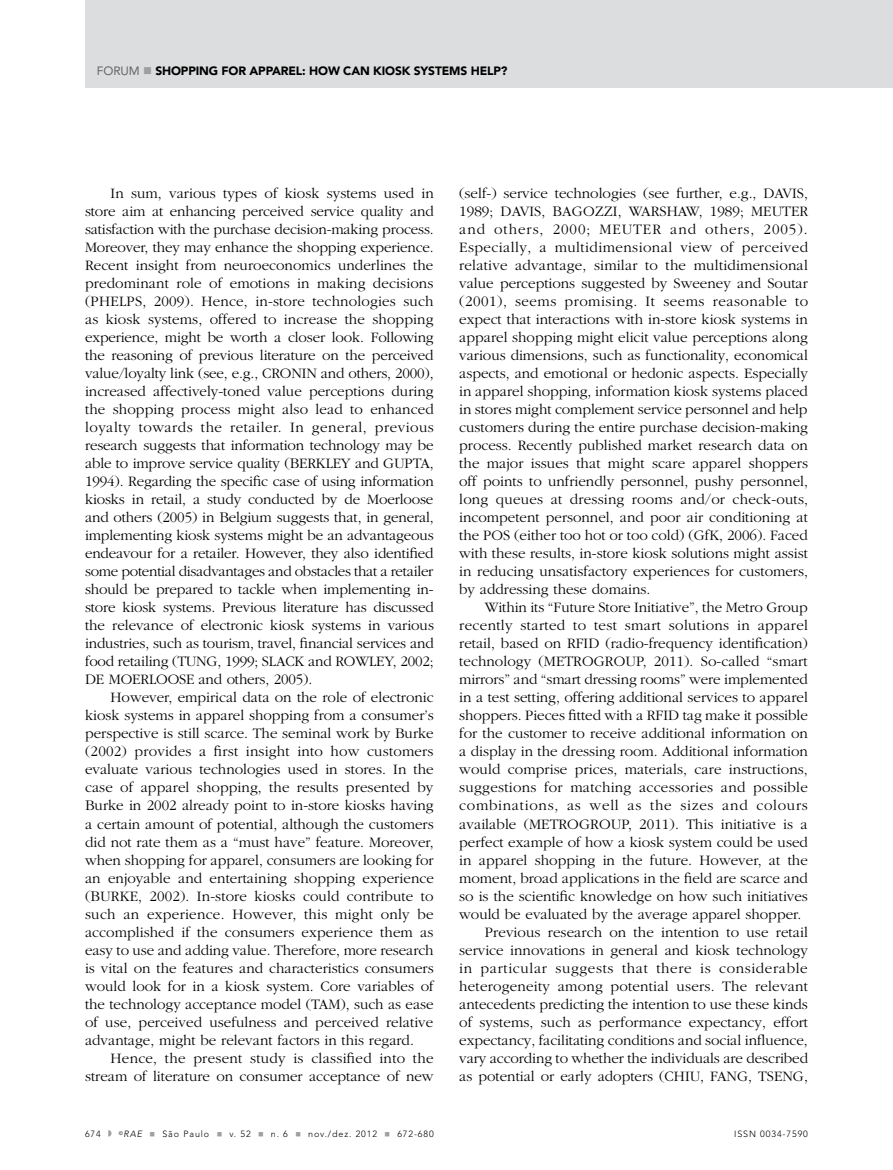
<style>
.page{position:relative;width:893px;height:1170px;background:#fff}
.page>*{position:absolute;margin:0;border:0;box-sizing:border-box;transform-origin:0 0}
.t1{font:300 15px/18px "Garamond";color:#000;text-align:justify}
.t2{font:300 15px "Garamond";letter-spacing:.025em;color:#000}
.t3{font:300 15px "Garamond";letter-spacing:.02em;color:#000}
.t4{font:300 15px "Garamond";letter-spacing:.04em;color:#000}
.t5{font:300 15px "Garamond";letter-spacing:.05em;color:#000}
.t6{font:900 12px "Avenir LT Std";letter-spacing:-.01em;color:#000}
.t7{font:300 9px "Avenir LT Std";letter-spacing:.1em;color:#000}
.s1{font-weight:400;color:#636466}
.s2{color:#9d9fa2}
.s3{font-style:italic}
</style>
<div class="page">
<div style="left:85px;top:0;width:808px;height:87px;background:#dcddde"></div>
<svg style="left:108px;top:1130px;width:3px;height:6px"></svg>
<p class="t6" style="left:97px;top:64px;width:412px"><span class="s1">FORUM</span> <span class="s2">■</span> SHOPPING FOR APPAREL: HOW CAN KIOSK SYSTEMS HELP?</p>
<p class="t1" style="left:85px;top:185px;width:350px;text-indent:26px">In sum, various types of kiosk systems used in store aim at enhancing perceived service quality and satisfaction with the purchase decision-making process.<br>Moreover, they may enhance the shopping experience.<br>Recent insight from neuroeconomics underlines the predominant role of emotions in making decisions (PHELPS, 2009). Hence, in-store technologies such as kiosk systems, offered to increase the shopping experience, might be worth a closer look. Following the reasoning of previous literature on the perceived value/loyalty link (see, e.g., CRONIN and others, 2000), increased affectively-toned value perceptions during the shopping process might also lead to enhanced loyalty towards the retailer. In general, previous research suggests that information technology may be able to improve service quality (BERKLEY and GUPTA, 1994). Regarding the specific case of using information kiosks in retail, a study conducted by de Moerloose and others (2005) in Belgium suggests that, in general, implementing kiosk systems might be an advantageous endeavour for a retailer. However, they also identified some potential disadvantages and obstacles that a retailer should be prepared to tackle when implementing in&shy;store kiosk systems. Previous literature has discussed the relevance of electronic kiosk systems in various industries, such as tourism, travel, financial services and food retailing (TUNG, 1999; SLACK and ROWLEY, 2002; DE MOERLOOSE and others, 2005).</p>
<p class="t1" style="left:85px;top:689px;width:350px;text-indent:26px">However, empirical data on the role of electronic kiosk systems in apparel shopping from a consumer’s perspective is still scarce. The seminal work by Burke (2002) provides a first insight into how customers evaluate various technologies used in stores. In the case of apparel shopping, the results presented by Burke in 2002 already point to in-store kiosks having a certain amount of potential, although the customers did not rate them as a “must have” feature. Moreover, when shopping for apparel, consumers are looking for an enjoyable and entertaining shopping experience (BURKE, 2002). In-store kiosks could contribute to such an experience. However, this might only be accomplished if the consumers experience them as easy to use and adding value. Therefore, more research is vital on the features and characteristics consumers would look for in a kiosk system. Core variables of the technology acceptance model (TAM), such as ease of use, perceived usefulness and perceived relative advantage, might be relevant factors in this regard.</p>
<p class="t1" style="left:85px;top:1049px;width:350px;text-align:right">Hence, the present study is classified into the stream of literature on consumer acceptance of new</p>
<p class="t1" style="left:459px;top:185px;width:350px">(self-) service technologies (see further, e.g., DAVIS, 1989; DAVIS, BAGOZZI, WARSHAW, 1989; MEUTER and others, 2000; MEUTER and others, 2005).<br>Especially, a multidimensional view of perceived relative advantage, similar to the multidimensional value perceptions suggested by Sweeney and Soutar (2001), seems promising. It seems reasonable to expect that interactions with in-store kiosk systems in apparel shopping might elicit value perceptions along various dimensions, such as functionality, economical aspects, and emotional or hedonic aspects. Especially in apparel shopping, information kiosk systems placed in stores might complement service personnel and help customers during the entire purchase decision-making process. Recently published market research data on the major issues that might scare apparel shoppers off points to unfriendly personnel, pushy personnel, long queues at dressing rooms and/or check-outs, incompetent personnel, and poor air conditioning at the POS (either too hot or too cold) (GfK, 2006). Faced with these results, in-store kiosk solutions might assist in reducing unsatisfactory experiences for customers, by addressing these domains.</p>
<p class="t1" style="left:485px;top:599px;width:325px">Within its “Future Store Initiative”, the Metro Group</p>
<p class="t2" style="left:459px;top:617px;width:350px">recently started to test smart solutions in apparel</p>
<p class="t1" style="left:459px;top:635px;width:350px">retail, based on RFID (radio-frequency identification)</p>
<p class="t1" style="left:459px;top:653px;width:350px">technology (METROGROUP, 2011). So-called “smart</p>
<p class="t1" style="left:459px;top:671px;width:350px">mirrors” and “smart dressing rooms” were implemented</p>
<p class="t1" style="left:459px;top:689px;width:350px">in a test setting, offering additional services to apparel</p>
<p class="t1" style="left:459px;top:707px;width:350px">shoppers. Pieces fitted with a RFID tag make it possible</p>
<p class="t1" style="left:459px;top:725px;width:350px">for the customer to receive additional information on</p>
<p class="t1" style="left:459px;top:743px;width:350px">a display in the dressing room. Additional information</p>
<p class="t1" style="left:459px;top:761px;width:350px">would comprise prices, materials, care instructions,</p>
<p class="t3" style="left:459px;top:779px;width:350px">suggestions for matching accessories and possible</p>
<p class="t5" style="left:459px;top:797px;width:350px">combinations, as well as the sizes and colours</p>
<p class="t1" style="left:459px;top:815px;width:350px">available (METROGROUP, 2011). This initiative is a</p>
<p class="t1" style="left:459px;top:833px;width:350px">perfect example of how a kiosk system could be used</p>
<p class="t1" style="left:459px;top:851px;width:350px">in apparel shopping in the future. However, at the</p>
<p class="t1" style="left:459px;top:869px;width:350px">moment, broad applications in the field are scarce and</p>
<p class="t1" style="left:459px;top:887px;width:350px">so is the scientific knowledge on how such initiatives</p>
<p class="t1" style="left:459px;top:905px;width:344px">would be evaluated by the average apparel shopper.</p>
<p class="t1" style="left:485px;top:923px;width:325px">Previous research on the intention to use retail</p>
<p class="t1" style="left:459px;top:941px;width:350px">service innovations in general and kiosk technology</p>
<p class="t4" style="left:459px;top:959px;width:350px">in particular suggests that there is considerable</p>
<p class="t1" style="left:459px;top:977px;width:350px">heterogeneity among potential users. The relevant</p>
<p class="t1" style="left:459px;top:995px;width:350px">antecedents predicting the intention to use these kinds</p>
<p class="t1" style="left:459px;top:1013px;width:350px">of systems, such as performance expectancy, effort</p>
<p class="t1" style="left:459px;top:1031px;width:350px">expectancy, facilitating conditions and social influence,</p>
<p class="t1" style="left:459px;top:1049px;width:350px">vary according to whether the individuals are described</p>
<p class="t1" style="left:459px;top:1067px;width:350px">as potential or early adopters (CHIU, FANG, TSENG,</p>
<p class="t7" style="left:85px;top:1128px;width:17px">674</p>
<p class="t7" style="left:119px;top:1128px;width:316px"><sup>©</sup><span class="s3">RAE</span> <span class="s2">■</span> São Paulo <span class="s2">■</span> v. 52 <span class="s2">■</span> n. 6 <span class="s2">■</span> nov./dez. 2012 <span class="s2">■</span> 672-680</p>
<p class="t7" style="left:734px;top:1128px;width:75px">ISSN 0034-7590</p>
</div>
